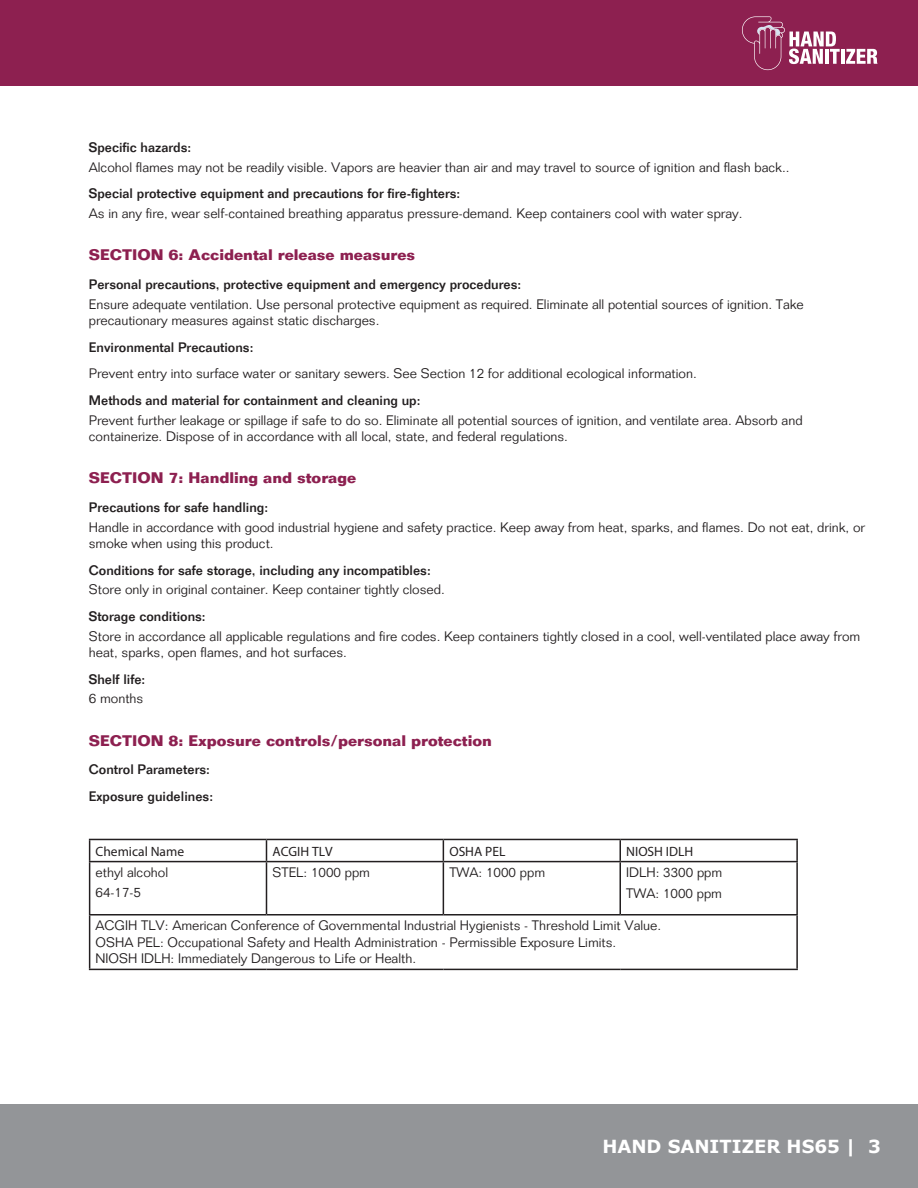
<style>
.page{position:relative;width:918px;height:1188px;background:#fff}
.page>*{position:absolute;margin:0;border:0;box-sizing:border-box;transform-origin:0 0}
.t1{font:700 18px "Verdana";color:#fff}
.t2{font:700 15px "Folio Std";color:#8d2050}
.t3{font:300 13.5px/16.5px "Folio Std";color:#231f20}
.t4{font:500 13.5px/26.5px "Folio Std";color:#231f20}
.t5{font:13.5px "Myriad Pro";color:#231f20}
</style>
<div class="page">
<div style="left:0;top:1105px;width:918px;height:83px;background:#939598"></div>
<div style="left:0;top:0;width:918px;height:86px;background:#8d2050"></div>
<hr style="left:841px;top:49px;width:3px;height:15px;background:#fff">
<svg style="left:846px;top:49px;width:32px;height:15px"></svg>
<svg style="left:742px;top:16px;width:98px;height:54px"></svg>
<hr style="left:89px;top:839px;width:177px;height:1px;background:#231f20">
<svg style="left:89px;top:840px;width:1px;height:21px"></svg>
<hr style="left:266px;top:839px;width:177px;height:1px;background:#231f20">
<svg style="left:266px;top:840px;width:1px;height:21px"></svg>
<hr style="left:443px;top:839px;width:177px;height:1px;background:#231f20">
<svg style="left:443px;top:840px;width:1px;height:21px"></svg>
<hr style="left:620px;top:839px;width:178px;height:1px;background:#231f20">
<hr style="left:619px;top:840px;width:2px;height:21px;background:#231f20">
<hr style="left:796px;top:840px;width:2px;height:21px;background:#231f20">
<hr style="left:89px;top:861px;width:177px;height:1px;background:#231f20">
<hr style="left:89px;top:862px;width:1px;height:52px;background:#231f20">
<hr style="left:266px;top:861px;width:177px;height:1px;background:#231f20">
<hr style="left:266px;top:862px;width:1px;height:52px;background:#231f20">
<hr style="left:443px;top:861px;width:177px;height:1px;background:#231f20">
<hr style="left:443px;top:862px;width:1px;height:52px;background:#231f20">
<hr style="left:620px;top:861px;width:178px;height:1px;background:#231f20">
<hr style="left:619px;top:862px;width:2px;height:52px;background:#231f20">
<hr style="left:796px;top:862px;width:2px;height:52px;background:#231f20">
<hr style="left:89px;top:914px;width:177px;height:2px;background:#231f20">
<hr style="left:89px;top:916px;width:1px;height:53px;background:#231f20">
<hr style="left:266px;top:914px;width:177px;height:2px;background:#231f20">
<hr style="left:443px;top:914px;width:177px;height:2px;background:#231f20">
<hr style="left:620px;top:914px;width:178px;height:2px;background:#231f20">
<hr style="left:796px;top:916px;width:2px;height:53px;background:#231f20">
<hr style="left:89px;top:969px;width:177px;height:1px;background:#231f20">
<hr style="left:266px;top:969px;width:177px;height:1px;background:#231f20">
<hr style="left:443px;top:969px;width:177px;height:1px;background:#231f20">
<hr style="left:620px;top:969px;width:178px;height:1px;background:#231f20">
<p class="t4" style="left:89px;top:134px;width:104px">Specific hazards:</p>
<p class="t3" style="left:89px;top:159px;width:702px">Alcohol flames may not be readily visible. Vapors are heavier than air and may travel to source of ignition and flash back..</p>
<p class="t4" style="left:89px;top:180px;width:373px">Special protective equipment and precautions for fire-fighters:</p>
<p class="t3" style="left:89px;top:205px;width:655px">As in any fire, wear self-contained breathing apparatus pressure-demand. Keep containers cool with water spray.</p>
<p class="t2" style="left:89px;top:246px;width:328px">SECTION 6: Accidental release measures</p>
<p class="t4" style="left:89px;top:271px;width:434px">Personal precautions, protective equipment and emergency procedures:</p>
<p class="t3" style="left:89px;top:296px;width:716px">Ensure adequate ventilation. Use personal protective equipment as required. Eliminate all potential sources of ignition. Take precautionary measures against static discharges.</p>
<p class="t4" style="left:89px;top:334px;width:166px">Environmental Precautions:</p>
<p class="t3" style="left:89px;top:365px;width:609px">Prevent entry into surface water or sanitary sewers. See Section 12 for additional ecological information.</p>
<p class="t4" style="left:89px;top:387px;width:333px">Methods and material for containment and cleaning up:</p>
<p class="t3" style="left:89px;top:412px;width:715px">Prevent further leakage or spillage if safe to do so. Eliminate all potential sources of ignition, and ventilate area. Absorb and containerize. Dispose of in accordance with all local, state, and federal regulations.</p>
<p class="t2" style="left:89px;top:469px;width:269px">SECTION 7: Handling and storage</p>
<p class="t4" style="left:89px;top:494px;width:181px">Precautions for safe handling:</p>
<p class="t3" style="left:89px;top:519px;width:778px">Handle in accordance with good industrial hygiene and safety practice. Keep away from heat, sparks, and flames. Do not eat, drink, or smoke when using this product.</p>
<p class="t4" style="left:89px;top:557px;width:343px">Conditions for safe storage, including any incompatibles:</p>
<p class="t3" style="left:89px;top:581px;width:357px">Store only in original container. Keep container tightly closed.</p>
<p class="t4" style="left:89px;top:603px;width:118px">Storage conditions:</p>
<p class="t3" style="left:89px;top:628px;width:773px">Store in accordance all applicable regulations and fire codes. Keep containers tightly closed in a cool, well-ventilated place away from heat, sparks, open flames, and hot surfaces.</p>
<p class="t4" style="left:89px;top:666px;width:58px">Shelf life:</p>
<p class="t3" style="left:89px;top:690px;width:56px">6 months</p>
<p class="t2" style="left:89px;top:731px;width:405px">SECTION 8: Exposure controls/personal protection</p>
<p class="t4" style="left:89px;top:756px;width:126px">Control Parameters:<br>Exposure guidelines:</p>
<p class="t5" style="left:96px;top:843px;width:90px">Chemical Name</p>
<p class="t5" style="left:272px;top:843px;width:62px">ACGIH TLV</p>
<p class="t5" style="left:449px;top:843px;width:58px">OSHA PEL</p>
<p class="t5" style="left:626px;top:843px;width:69px">NIOSH IDLH</p>
<p class="t3" style="left:96px;top:863px;width:74px;line-height:19.8px">ethyl alcohol<br>64-17-5</p>
<p class="t3" style="left:272px;top:864px;width:99px">STEL: 1000 ppm</p>
<p class="t3" style="left:449px;top:864px;width:97px">TWA: 1000 ppm</p>
<p class="t3" style="left:626px;top:862px;width:98px;line-height:21px">IDLH: 3300 ppm<br>TWA: 1000 ppm</p>
<p class="t3" style="left:96px;top:917px;width:567px">ACGIH TLV: American Conference of Governmental Industrial Hygienists - Threshold Limit Value.<br>OSHA PEL: Occupational Safety and Health Administration - Permissible Exposure Limits.<br>NIOSH IDLH: Immediately Dangerous to Life or Health.</p>
<h1 class="t1" style="left:603px;top:1134px;width:280px">HAND SANITIZER HS65 | 3</h1>
</div>
